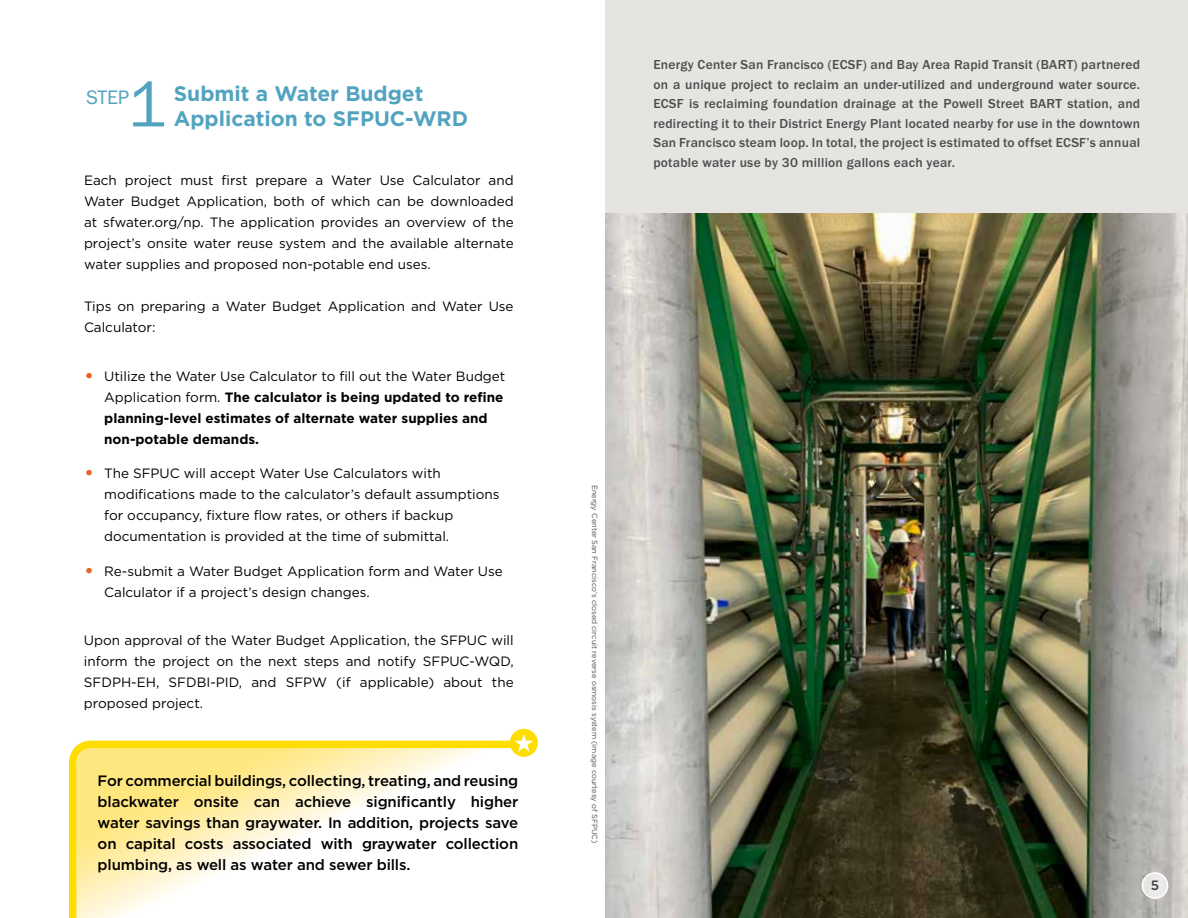
<style>
.page{position:relative;width:1188px;height:918px;background:#fff}
.page>*{position:absolute;margin:0;border:0;box-sizing:border-box;transform-origin:0 0}
.t1{font:66.3px "Franklin Got T";color:#51a3c0}
.t2{font:700 21px/25.2px "Gotham";color:#51a3c0}
.t3{font:20.25px "Franklin Got T";color:#51a3c0}
.t4{font:500 15px/21px "Gotham";letter-spacing:-.01em;color:#000;text-align:justify}
.t5{font:13.5px/21px "Gotham";color:#000}
.t6{font:500 13.5px/19.5px "Franklin Got T";letter-spacing:.02em;color:#4d4d4f;text-align:justify}
.t7{font:700 13.5px/21px "Gotham";color:#000}
.t8{font:500 13.5px "Gotham";color:#414042}
.t9{font:7.5px "Gotham";color:#4d4d4f}
.s1{font-weight:400;font-size:21px;color:#e66524}
.s2{font-weight:400}
.s3{font-size:21px;color:#e66524}
</style>
<div class="page">
<div style="left:606px;top:0;width:582px;height:221px;background:#e5e4e0"></div>
<img style="left:606px;top:214px;width:582px;height:704px">
<svg style="left:69px;top:737px;width:451px;height:181px"></svg>
<div style="left:510px;top:729px;width:28px;height:28px;background:#fedd00;border-radius:50%"></div>
<svg style="left:514px;top:734px;width:19px;height:18px"></svg>
<div style="left:1142px;top:873px;width:26px;height:25px;background:#ebeae9;border-radius:50%"></div>
<div style="left:1142px;top:872px;width:26px;height:27px;border:2px solid #fff;border-radius:50%"></div>
<h3 class="t3" style="left:86px;top:86px;width:44px">STEP</h3>
<h1 class="t1" style="left:127px;top:68px;width:40px">1</h1>
<h2 class="t2" style="left:174px;top:81px;width:296px">Submit a Water Budget<br>Application to SFPUC-WRD</h2>
<p class="t5" style="left:84px;top:169px;width:431px;text-align:justify">Each project must first prepare a Water Use Calculator and Water Budget Application, both of which can be downloaded at sfwater.org/np. The application provides an overview of the project’s onsite water reuse system and the available alternate water supplies and proposed non-potable end uses.</p>
<p class="t5" style="left:84px;top:295px;width:431px">Tips on preparing a Water Budget Application and Water Use<br>Calculator:</p>
<p class="t7" style="left:104px;top:365px;width:403px;text-indent:-20px"><span class="s1">•</span> <span class="s2">Utilize the Water Use Calculator to fill out the Water Budget Application form.</span> The calculator is being updated to refine planning-level estimates of alternate water supplies and non-potable demands.</p>
<p class="t5" style="left:104px;top:462px;width:397px;text-indent:-20px"><span class="s3">•</span> The SFPUC will accept Water Use Calculators with modifications made to the calculator’s default assumptions for occupancy, fixture flow rates, or others if backup documentation is provided at the time of submittal.</p>
<p class="t5" style="left:104px;top:560px;width:400px;text-indent:-20px"><span class="s3">•</span> Re-submit a Water Budget Application form and Water Use<br>Calculator if a project’s design changes.</p>
<p class="t5" style="left:84px;top:629px;width:431px;text-align:justify">Upon approval of the Water Budget Application, the SFPUC will inform the project on the next steps and notify SFPUC-WQD, SFDPH-EH, SFDBI-PID, and SFPW (if applicable) about the proposed project.</p>
<p class="t4" style="left:98px;top:770px;width:422px">For commercial buildings, collecting, treating, and reusing blackwater onsite can achieve significantly higher water savings than graywater. In addition, projects save on capital costs associated with graywater collection plumbing, as well as water and sewer bills.</p>
<p class="t6" style="left:653px;top:55px;width:488px">Energy Center San Francisco (ECSF) and Bay Area Rapid Transit (BART) partnered on a unique project to reclaim an under-utilized and underground water source.<br>ECSF is reclaiming foundation drainage at the Powell Street BART station, and redirecting it to their District Energy Plant located nearby for use in the downtown San Francisco steam loop. In total, the project is estimated to offset ECSF’s annual potable water use by 30 million gallons each year.</p>
<p class="t9" style="left:600px;top:485px;width:360px;rotate:90deg">Energy Center San Francisco’s closed circuit reverse osmosis system (image courtesy of SFPUC)</p>
<p class="t8" style="left:1151px;top:877px;width:10px">5</p>
</div>
